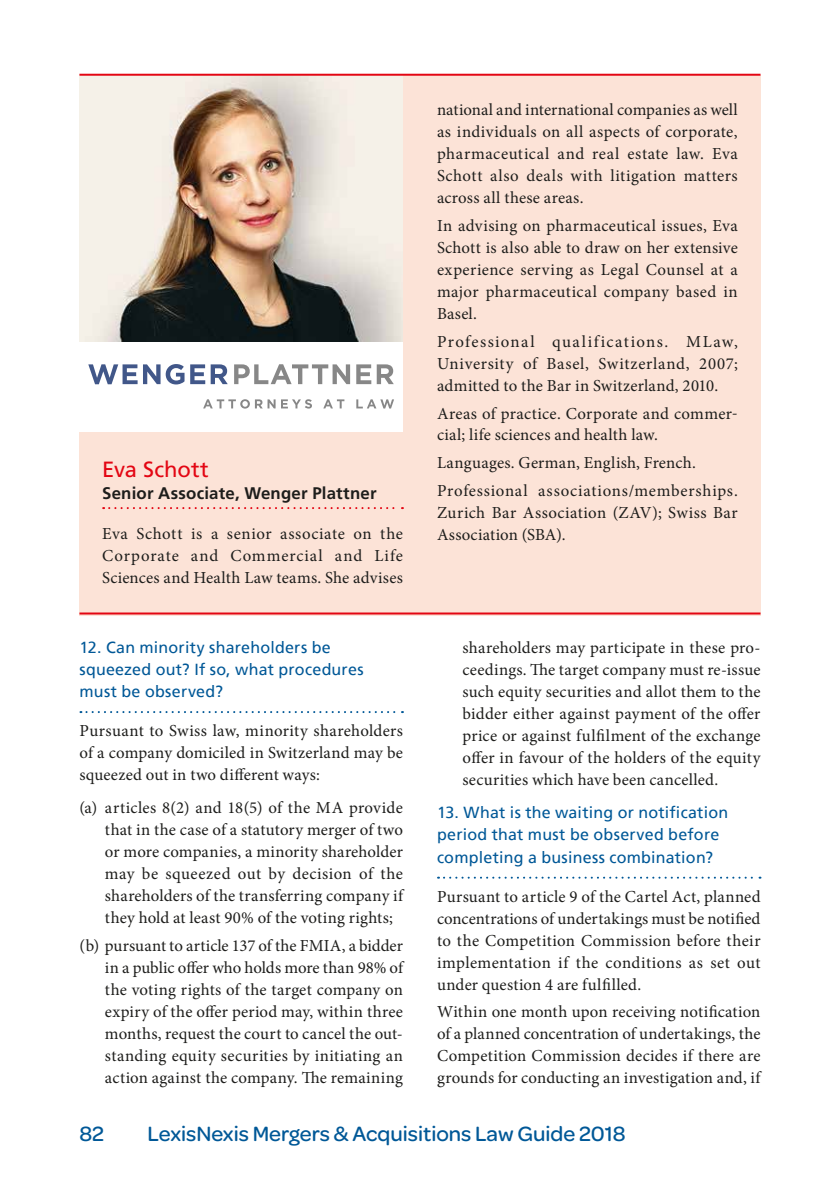
<style>
.page{position:relative;width:840px;height:1191px;background:#fff}
.page>*{position:absolute;margin:0;border:0;box-sizing:border-box;transform-origin:0 0}
.t1{font:500 22px "Omnes";color:#005897}
.t2{font:22px "Frutiger LT Com";color:#e30613}
.t3{font:16.8px/22px "Minion Pro";letter-spacing:.02em;color:#1d1d1b;text-align:justify}
.t4{font:16.8px "Minion Pro";letter-spacing:.04em;color:#1d1d1b}
.t5{font:700 16.8px "Frutiger LT Com";letter-spacing:.01em;color:#1d1d1b}
.t6{font:16px/22px "Frutiger";letter-spacing:.015em;color:#005897}
</style>
<div class="page">
<svg style="left:438px;top:876px;width:322px;height:2px"></svg>
<svg style="left:80px;top:711px;width:323px;height:2px"></svg>
<div style="left:79px;top:75px;width:681px;height:540px;background:#fce3d7"></div>
<div style="left:79px;top:341px;width:324px;height:91px;background:#fff"></div>
<svg style="left:88px;top:364px;width:49px;height:20px"></svg>
<svg style="left:143px;top:364px;width:17px;height:20px"></svg>
<svg style="left:166px;top:364px;width:18px;height:20px"></svg>
<svg style="left:190px;top:364px;width:37px;height:20px"></svg>
<svg style="left:234px;top:364px;width:116px;height:20px"></svg>
<svg style="left:356px;top:364px;width:37px;height:20px"></svg>
<svg style="left:203px;top:399px;width:72px;height:9px"></svg>
<svg style="left:281px;top:399px;width:31px;height:9px"></svg>
<svg style="left:323px;top:399px;width:21px;height:9px"></svg>
<svg style="left:356px;top:399px;width:38px;height:9px"></svg>
<img style="left:79px;top:76px;width:324px;height:265px">
<svg style="left:103px;top:507px;width:300px;height:2px"></svg>
<hr style="left:79px;top:74px;width:681px;height:2px;background:#e30613">
<hr style="left:79px;top:612px;width:681px;height:2px;background:#e30613">
<h1 class="t2" style="left:102px;top:456px;width:108px">Eva Schott</h1>
<p class="t5" style="left:102px;top:483px;width:276px">Senior Associate, Wenger Plattner</p>
<p class="t3" style="left:437px;top:99px;width:302px">national and international companies as well as individuals on all aspects of corporate, pharmaceutical and real estate law. Eva Schott also deals with litigation matters across all these areas.</p>
<p class="t3" style="left:437px;top:215px;width:302px">In advising on pharmaceutical issues, Eva Schott is also able to draw on her extensive experience serving as Legal Counsel at a major pharmaceutical company based in Basel.</p>
<p class="t3" style="left:437px;top:330px;width:302px">Professional qualifications. MLaw, University of Basel, Switzerland, 2007; admitted to the Bar in Switzerland, 2010.</p>
<p class="t3" style="left:437px;top:402px;width:302px">Areas of practice. Corporate and commer&shy;cial; life sciences and health law.</p>
<p class="t3" style="left:437px;top:449px;width:302px;line-height:27.6px">Languages. German, English, French.<br>Professional associations/memberships.</p>
<p class="t3" style="left:437px;top:501px;width:302px">Zurich Bar Association (ZAV); Swiss Bar</p>
<p class="t4" style="left:102px;top:522px;width:302px">Eva Schott is a senior associate on the</p>
<p class="t3" style="left:437px;top:523px;width:130px">Association (SBA).</p>
<p class="t3" style="left:102px;top:545px;width:302px">Corporate and Commercial and Life<br>Sciences and Health Law teams. She advises</p>
<p class="t6" style="left:79px;top:636px;width:285px">12. Can minority shareholders be squeezed out? If so, what procedures must be observed?</p>
<p class="t3" style="left:79px;top:719px;width:325px">Pursuant to Swiss law, minority shareholders of a company domiciled in Switzerland may be squeezed out in two different ways:</p>
<p class="t3" style="left:105px;top:797px;width:299px;text-indent:-26px">(a) articles 8(2) and 18(5) of the MA provide that in the case of a statutory merger of two or more companies, a minority shareholder may be squeezed out by decision of the shareholders of the transferring company if they hold at least 90% of the voting rights;</p>
<p class="t3" style="left:105px;top:934px;width:299px;text-indent:-26px">(b) pursuant to article 137 of the FMIA, a bidder in a public offer who holds more than 98% of the voting rights of the target company on expiry of the offer period may, within three months, request the court to cancel the out&shy;standing equity securities by initiating an action against the company. The remaining</p>
<p class="t3" style="left:462px;top:637px;width:299px">shareholders may participate in these pro&shy;ceedings. The target company must re-issue such equity securities and allot them to the bidder either against payment of the offer price or against fulfilment of the exchange offer in favour of the holders of the equity securities which have been cancelled.</p>
<p class="t6" style="left:437px;top:802px;width:292px">13. What is the waiting or notification period that must be observed before completing a business combination?</p>
<p class="t3" style="left:437px;top:885px;width:325px">Pursuant to article 9 of the Cartel Act, planned concentrations of undertakings must be notified to the Competition Commission before their implementation if the conditions as set out under question 4 are fulfilled.</p>
<p class="t3" style="left:437px;top:1001px;width:325px">Within one month upon receiving notification of a planned concentration of undertakings, the Competition Commission decides if there are grounds for conducting an investigation and, if</p>
<h1 class="t1" style="left:79px;top:1118px;width:26px">82</h1>
<h1 class="t1" style="left:147px;top:1118px;width:479px">LexisNexis Mergers &amp; Acquisitions Law Guide 2018</h1>
</div>
